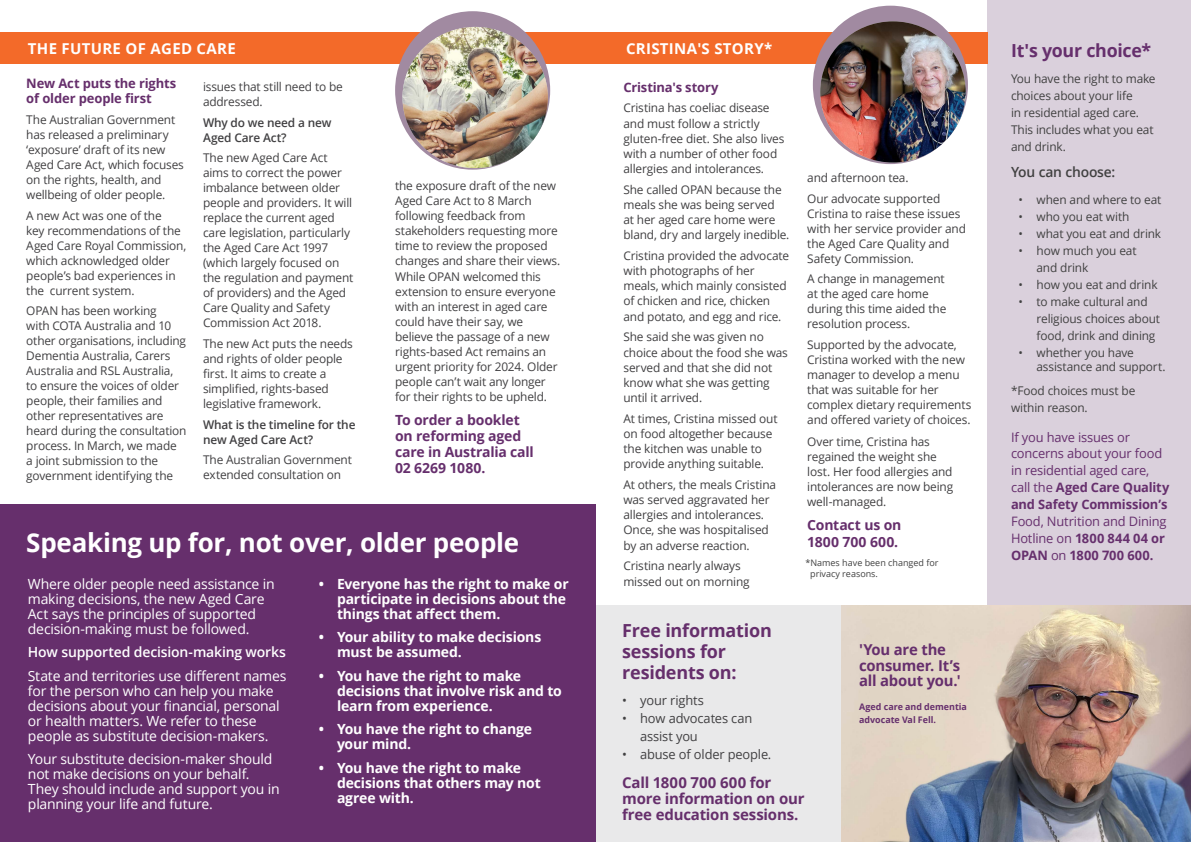
<style>
.page{position:relative;width:1191px;height:842px;background:#fff}
.page>*{position:absolute;margin:0;border:0;box-sizing:border-box;transform-origin:0 0}
.t1{font:700 26px "Open Sans";letter-spacing:-.01em;color:#fff}
.t2{font:700 18px/21px "Open Sans";letter-spacing:-.01em;color:#662f6c}
.t3{font:700 18px "Open Sans";letter-spacing:-.015em;color:#662f6d}
.t4{font:700 15px/16px "Open Sans";letter-spacing:-.015em;color:#662f6c}
.t5{font:700 15px/15.9px "Open Sans";letter-spacing:-.015em;color:#662f6d}
.t6{font:700 15px "Open Sans";letter-spacing:.02em;color:#fff}
.t7{font:14px/15px "Open Sans";letter-spacing:-.015em;color:#fff}
.t8{font:700 14px/15px "Open Sans";letter-spacing:-.015em;color:#fff}
.t9{font:700 14px/16px "Open Sans";letter-spacing:-.015em;color:#662f6d}
.t10{font:600 14px "Open Sans";letter-spacing:-.015em;color:#fff}
.t11{font:700 14px/16.8px "Open Sans";letter-spacing:-.005em;color:#662f6c}
.t12{font:600 14px "Open Sans";letter-spacing:-.015em;color:#414141}
.t13{font:13px/16.8px "Open Sans";letter-spacing:-.015em;color:#662f6d}
.t14{font:13px/18px "Open Sans";letter-spacing:-.015em;color:#414042}
.t15{font:700 13px/15px "Open Sans";letter-spacing:-.01em;color:#662f6c}
.t16{font:12px/15px "Open Sans";letter-spacing:-.015em;color:#414042}
.t17{font:12px/17px "Open Sans";letter-spacing:-.015em;color:#414141}
.t18{font:600 12px/15px "Open Sans";letter-spacing:-.015em;color:#414042}
.t19{font:9px/10.8px "Open Sans";color:#414141}
.t20{font:700 9px/13.2px "Open Sans";color:#662f6d}
.s1{font-weight:700}
</style>
<div class="page">
<div style="left:988px;top:0;width:203px;height:620px;background:#dad0dc"></div>
<div style="left:0;top:504px;width:595px;height:338px;background:#662f6c"></div>
<div style="left:0;top:32px;width:596px;height:32px;background:#f36a29"></div>
<div style="left:395px;top:11px;width:155px;height:159px;background:#a18aa1;border-radius:50%"></div>
<img style="left:402px;top:27px;width:146px;height:141px">
<img style="left:840px;top:605px;width:351px;height:237px">
<div style="left:584px;top:32px;width:404px;height:32px;background:#f36a29"></div>
<div style="left:813px;top:6px;width:155px;height:158px;background:#a18aa1;border-radius:50%"></div>
<img style="left:820px;top:21px;width:145px;height:142px">
<div style="left:596px;top:605px;width:244px;height:237px;background:#e9e9ea"></div>
<p class="t6" style="left:28px;top:38px;width:209px">THE FUTURE OF AGED CARE</p>
<p class="t15" style="left:26px;top:76px;width:151px">New Act puts the rights of older people first</p>
<p class="t16" style="left:26px;top:112px;width:159px">The Australian Government has released a preliminary ‘exposure’ draft of its new<br>Aged Care Act, which focuses on the rights, health, and wellbeing of older people.</p>
<p class="t16" style="left:26px;top:208px;width:161px">A new Act was one of the<br>key recommendations of the<br>Aged Care Royal Commission, which acknowledged older people’s bad experiences in the current system.</p>
<p class="t16" style="left:26px;top:303px;width:162px">OPAN has been working<br>with COTA Australia and 10 other organisations, including<br>Dementia Australia, Carers<br>Australia and RSL Australia, to ensure the voices of older people, their families and other representatives are heard during the consultation process. In March, we made<br>a joint submission to the government identifying the</p>
<p class="t16" style="left:203px;top:79px;width:141px">issues that still need to be addressed.</p>
<p class="t18" style="left:203px;top:114px;width:130px">Why do we need a new<br>Aged Care Act?</p>
<p class="t16" style="left:203px;top:150px;width:152px">The new Aged Care Act aims to correct the power imbalance between older people and providers. It will replace the current aged care legislation, particularly the Aged Care Act 1997 (which largely focused on the regulation and payment of providers) and the Aged<br>Care Quality and Safety<br>Commission Act 2018.</p>
<p class="t16" style="left:203px;top:336px;width:151px">The new Act puts the needs and rights of older people first. It aims to create a simplified, rights-based legislative framework.</p>
<p class="t18" style="left:203px;top:416px;width:154px">What is the timeline for the new Aged Care Act?</p>
<p class="t16" style="left:203px;top:452px;width:150px">The Australian Government extended consultation on</p>
<p class="t16" style="left:395px;top:178px;width:167px">the exposure draft of the new<br>Aged Care Act to 8 March following feedback from stakeholders requesting more time to review the proposed changes and share their views.<br>While OPAN welcomed this extension to ensure everyone with an interest in aged care could have their say, we believe the passage of a new rights-based Act remains an urgent priority for 2024. Older people can’t wait any longer for their rights to be upheld.</p>
<p class="t9" style="left:395px;top:412px;width:140px">To order a booklet on reforming aged care in Australia call<br>02 6269 1080.</p>
<h1 class="t1" style="left:26px;top:525px;width:494px">Speaking up for, not over, older people</h1>
<p class="t8" style="left:337px;top:576px;width:233px;text-indent:-18px">• Everyone has the right to make or participate in decisions about the things that affect them.</p>
<p class="t8" style="left:337px;top:629px;width:206px;text-indent:-18px">• Your ability to make decisions must be assumed.</p>
<p class="t8" style="left:337px;top:668px;width:226px;text-indent:-18px">• You have the right to make decisions that involve risk and to learn from experience.</p>
<p class="t8" style="left:337px;top:721px;width:197px;text-indent:-18px">• You have the right to change your mind.</p>
<p class="t8" style="left:337px;top:760px;width:205px;text-indent:-18px">• You have the right to make decisions that others may not agree with.</p>
<p class="t7" style="left:28px;top:576px;width:248px">Where older people need assistance in making decisions, the new Aged Care Act says the principles of supported decision-making must be followed.</p>
<p class="t10" style="left:28px;top:643px;width:260px">How supported decision-making works</p>
<p class="t7" style="left:28px;top:668px;width:260px">State and territories use different names for the person who can help you make decisions about your financial, personal or health matters. We refer to these people as substitute decision-makers.</p>
<p class="t7" style="left:28px;top:751px;width:253px">Your substitute decision-maker should not make decisions on your behalf.<br>They should include and support you in planning your life and future.</p>
<p class="t6" style="left:626px;top:38px;width:148px">CRISTINA'S STORY*</p>
<p class="t15" style="left:623px;top:79px;width:97px">Cristina's story</p>
<p class="t16" style="left:623px;top:100px;width:163px">Cristina has coeliac disease and must follow a strictly gluten-free diet. She also lives with a number of other food allergies and intolerances.</p>
<p class="t16" style="left:623px;top:182px;width:167px">She called OPAN because the meals she was being served<br>at her aged care home were bland, dry and largely inedible.</p>
<p class="t16" style="left:623px;top:248px;width:167px">Cristina provided the advocate with photographs of her meals, which mainly consisted of chicken and rice, chicken and potato, and egg and rice.</p>
<p class="t16" style="left:623px;top:329px;width:166px">She said she was given no choice about the food she was served and that she did not know what she was getting until it arrived.</p>
<p class="t16" style="left:623px;top:411px;width:156px">At times, Cristina missed out on food altogether because the kitchen was unable to provide anything suitable.</p>
<p class="t16" style="left:623px;top:477px;width:154px">At others, the meals Cristina was served aggravated her allergies and intolerances.<br>Once, she was hospitalised by an adverse reaction.</p>
<p class="t16" style="left:623px;top:558px;width:128px">Cristina nearly always missed out on morning</p>
<p class="t16" style="left:807px;top:167px;width:135px;line-height:20.7px">and afternoon tea.<br>Our advocate supported</p>
<p class="t16" style="left:807px;top:205px;width:160px">Cristina to raise these issues with her service provider and the Aged Care Quality and<br>Safety Commission.</p>
<p class="t16" style="left:807px;top:271px;width:141px">A change in management at the aged care home during this time aided the resolution process.</p>
<p class="t16" style="left:807px;top:337px;width:166px">Supported by the advocate,<br>Cristina worked with the new manager to develop a menu that was suitable for her complex dietary requirements and offered variety of choices.</p>
<p class="t16" style="left:807px;top:433px;width:147px">Over time, Cristina has regained the weight she lost. Her food allergies and intolerances are now being well-managed.</p>
<p class="t11" style="left:807px;top:516px;width:96px">Contact us on<br>1800 700 600.</p>
<p class="t19" style="left:810px;top:557px;width:130px;text-indent:-5px">*Names have been changed for privacy reasons.</p>
<h2 class="t2" style="left:622px;top:620px;width:151px">Free information sessions for residents on:</h2>
<p class="t14" style="left:622px;top:691px;width:83px">• your rights</p>
<p class="t14" style="left:640px;top:709px;width:114px;text-indent:-18px">• how advocates can assist you</p>
<p class="t14" style="left:622px;top:745px;width:151px">• abuse of older people.</p>
<p class="t4" style="left:622px;top:774px;width:184px">Call 1800 700 600 for more information on our free education sessions.</p>
<p class="t5" style="left:859px;top:641px;width:103px">'You are the consumer. It’s all about you.'</p>
<p class="t20" style="left:859px;top:700px;width:109px">Aged care and dementia advocate Val Fell.</p>
<h2 class="t3" style="left:1011px;top:38px;width:142px">It's your choice*</h2>
<p class="t17" style="left:1011px;top:70px;width:146px">You have the right to make choices about your life<br>in residential aged care.<br>This includes what you eat and drink.</p>
<p class="t12" style="left:1011px;top:162px;width:106px">You can choose:</p>
<p class="t17" style="left:1018px;top:191px;width:144px">• when and where to eat</p>
<p class="t17" style="left:1018px;top:208px;width:112px">• who you eat with</p>
<p class="t17" style="left:1018px;top:225px;width:144px">• what you eat and drink</p>
<p class="t17" style="left:1036px;top:242px;width:102px;text-indent:-18px">• how much you eat and drink</p>
<p class="t17" style="left:1018px;top:276px;width:140px">• how you eat and drink</p>
<p class="t17" style="left:1036px;top:293px;width:125px;text-indent:-18px">• to make cultural and religious choices about food, drink and dining</p>
<p class="t17" style="left:1036px;top:346px;width:130px;line-height:14px;text-indent:-18px">• whether you have assistance and support.</p>
<p class="t17" style="left:1011px;top:382px;width:126px">*Food choices must be within reason.</p>
<p class="t13" style="left:1011px;top:429px;width:160px">If you have issues or concerns about your food in residential aged care, call the <span class="s1">Aged Care Quality and Safety Commission’s</span></p>
<p class="t13" style="left:1011px;top:513px;width:157px">Food, Nutrition and Dining<br>Hotline on <span class="s1">1800 844 04 or<br>OPAN</span> on <span class="s1">1800 700 600.</span></p>
</div>
